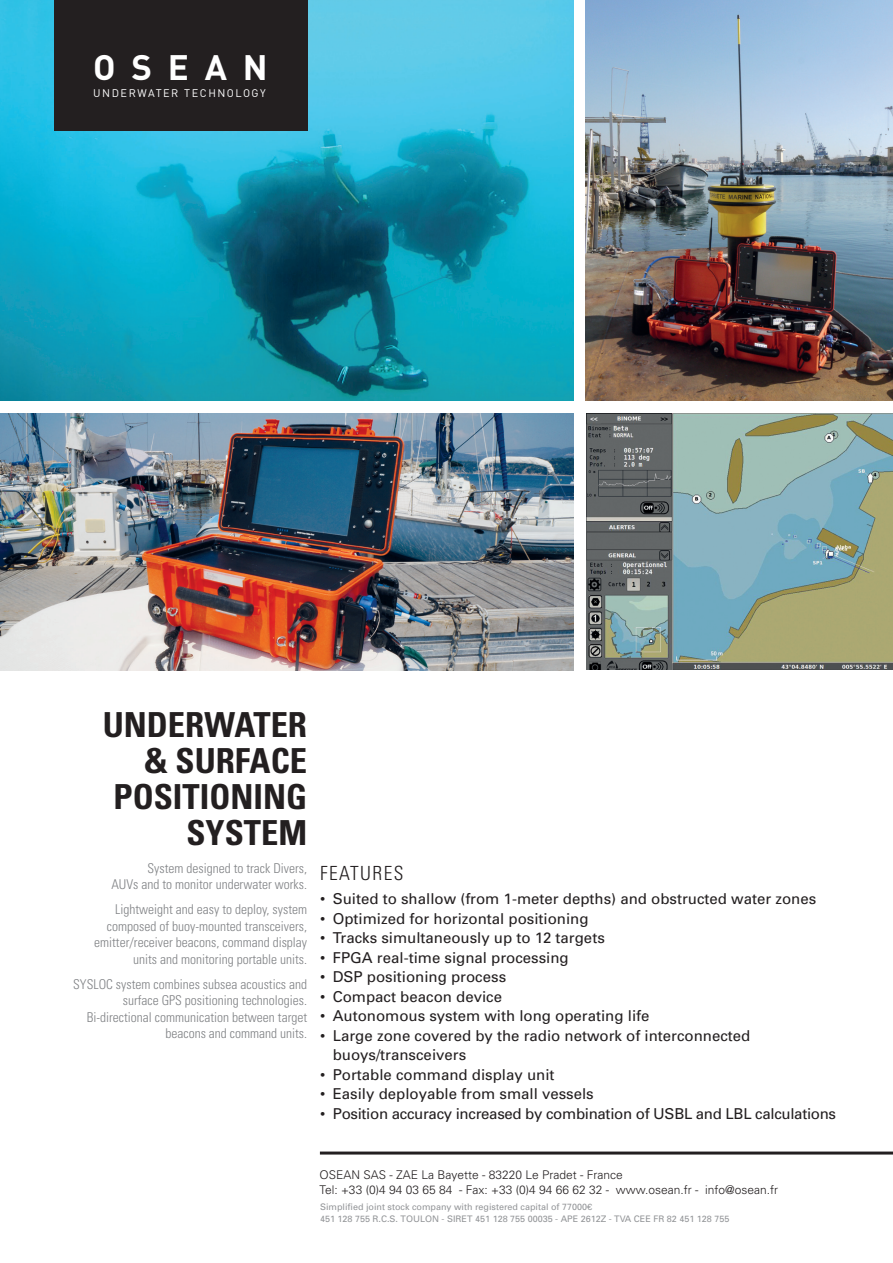
<style>
.page{position:relative;width:893px;height:1263px;background:#fff}
.page>*{position:absolute;margin:0;border:0;box-sizing:border-box;transform-origin:0 0}
.t1{font:700 34.95px "DIN";letter-spacing:.45em;color:#fff}
.t2{font:700 condensed 34.5px/36px "Univers";color:#231f20;text-align:right}
.t3{font:300 condensed 19.5px "Univers";letter-spacing:.075em;color:#231f20}
.t4{font:15px/19.5px "Univers";color:#231f20}
.t5{font:15px "Univers";letter-spacing:-.02em;color:#231f20}
.t6{font:300 condensed 13.5px/16.5px "Univers";color:#808285;text-align:right}
.t7{font:300 12px/15px "Univers";color:#231f20}
.t8{font:10.95px "DIN";letter-spacing:.14em;color:#fff}
.t9{font:9px/12px "Univers";color:#939598}
.s1{font-family:"Univers LT Std"}
</style>
<div class="page">
<img style="left:0;top:0;width:573px;height:401px">
<img style="left:586px;top:0;width:307px;height:401px">
<img style="left:0;top:413px;width:573px;height:257px">
<img style="left:587px;top:414px;width:306px;height:256px">
<div style="left:54px;top:0;width:253px;height:131px;background:#231f20"></div>
<hr style="left:320px;top:1151px;width:573px;height:3px;background:#231f20">
<h1 class="t1" style="left:93px;top:45px;width:176px">OSEAN</h1>
<p class="t8" style="left:93px;top:86px;width:174px">UNDERWATER TECHNOLOGY</p>
<h2 class="t2" style="left:103px;top:706px;width:206px">UNDERWATER &amp; SURFACE<br>POSITIONING<br>SYSTEM</h2>
<p class="t6" style="left:111px;top:860px;width:197px">System designed to track Divers,<br>AUVs and to monitor underwater works.</p>
<p class="t6" style="left:94px;top:901px;width:214px">Lightweight and easy to deploy, system composed of buoy-mounted transceivers, emitter/receiver beacons, command display units and monitoring portable units.</p>
<p class="t6" style="left:73px;top:976px;width:235px">SYSLOC system combines subsea acoustics and surface GPS positioning technologies.<br>Bi-directional communication between target beacons and command units.</p>
<h3 class="t3" style="left:320px;top:861px;width:85px">FEATURES</h3>
<p class="t4" style="left:320px;top:889px;width:498px">• Suited to shallow (from 1-meter depths) and obstructed water zones</p>
<p class="t4" style="left:320px;top:908px;width:270px">• Optimized for horizontal positioning</p>
<p class="t4" style="left:320px;top:928px;width:286px">• Tracks simultaneously up to 12 targets</p>
<p class="t4" style="left:320px;top:947px;width:250px">• FPGA real-time signal processing</p>
<p class="t4" style="left:320px;top:967px;width:188px">• DSP positioning process</p>
<p class="t4" style="left:320px;top:986px;width:183px">• Compact beacon device</p>
<p class="t4" style="left:320px;top:1006px;width:331px">• Autonomous system with long operating life</p>
<p class="t4" style="left:333px;top:1025px;width:419px;text-indent:-13px">• Large zone covered by the radio network of interconnected buoys/transceivers</p>
<p class="t4" style="left:320px;top:1064px;width:236px">• Portable command display unit</p>
<p class="t4" style="left:320px;top:1084px;width:275px">• Easily deployable from small vessels</p>
<p class="t5" style="left:320px;top:1104px;width:518px">• Position accuracy increased by combination of USBL and LBL calculations</p>
<p class="t7" style="left:319px;top:1167px;width:460px">OSEAN SAS - ZAE La Bayette - 83220 Le Pradet - France<br>Tel: +33 (0)4 94 03 65 84 - Fax: +33 (0)4 94 66 62 32 - www.osean.fr - info@osean.fr</p>
<p class="t9" style="left:320px;top:1200px;width:411px">Simplified joint stock company with registered capital of 77000<span class="s1">€<br></span>451 128 755 R.C.S. TOULON - SIRET 451 128 755 00035 - APE 2612Z - TVA CEE FR 82 451 128 755</p>
</div>
